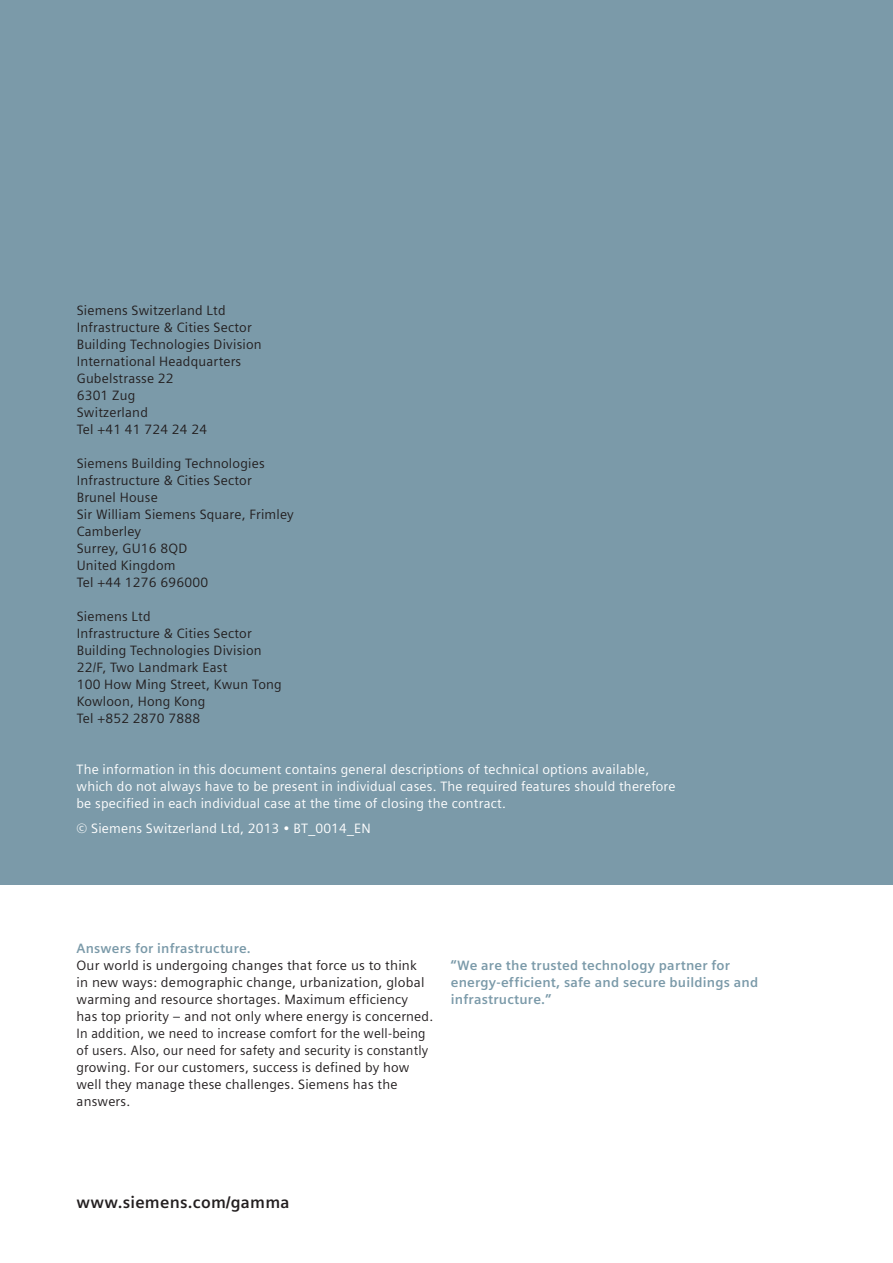
<style>
.page{position:relative;width:893px;height:1263px;background:#fff}
.page>*{position:absolute;margin:0;border:0;box-sizing:border-box;transform-origin:0 0}
.t1{font:700 16.5px "Siemens Sans";letter-spacing:.015em;color:#231f20}
.t2{font:13.5px/17px "Siemens Sans";letter-spacing:.015em;color:#231f20}
.t3{font:13.5px/17px "Siemens Sans";letter-spacing:.015em;color:#fff}
.t4{font:700 13.5px/17px "Siemens Sans";letter-spacing:.015em;color:#7b9aa9}
</style>
<div class="page">
<div style="left:0;top:0;width:893px;height:884px;background:#7b9aa9"></div>
<p class="t2" style="left:77px;top:303px;width:187px">Siemens Switzerland Ltd<br>Infrastructure &amp; Cities Sector<br>Building Technologies Division<br>International Headquarters<br>Gubelstrasse 22<br>6301 Zug<br>Switzerland<br>Tel +41 41 724 24 24</p>
<p class="t2" style="left:77px;top:456px;width:219px">Siemens Building Technologies<br>Infrastructure &amp; Cities Sector<br>Brunel House<br>Sir William Siemens Square, Frimley<br>Camberley<br>Surrey, GU16 8QD<br>United Kingdom<br>Tel +44 1276 696000</p>
<p class="t2" style="left:77px;top:609px;width:207px">Siemens Ltd<br>Infrastructure &amp; Cities Sector<br>Building Technologies Division<br>22/F, Two Landmark East<br>100 How Ming Street, Kwun Tong<br>Kowloon, Hong Kong<br>Tel +852 2870 7888</p>
<p class="t3" style="left:77px;top:762px;width:600px">The information in this document contains general descriptions of technical options available, which do not always have to be present in individual cases. The required features should therefore be specified in each individual case at the time of closing the contract.</p>
<p class="t3" style="left:77px;top:821px;width:296px">© Siemens Switzerland Ltd, 2013 • BT_0014_EN</p>
<p class="t4" style="left:77px;top:940px;width:176px">Answers for infrastructure.</p>
<p class="t2" style="left:77px;top:958px;width:358px">Our world is undergoing changes that force us to think<br>in new ways: demographic change, urbanization, global warming and resource shortages. Maximum efficiency<br>has top priority – and not only where energy is concerned.<br>In addition, we need to increase comfort for the well-being of users. Also, our need for safety and security is constantly growing. For our customers, success is defined by how well they manage these challenges. Siemens has the answers.</p>
<p class="t4" style="left:451px;top:957px;width:309px">“We are the trusted technology partner for energy-efficient, safe and secure buildings and infrastructure.”</p>
<p class="t1" style="left:77px;top:1195px;width:215px">www.siemens.com/gamma</p>
</div>
